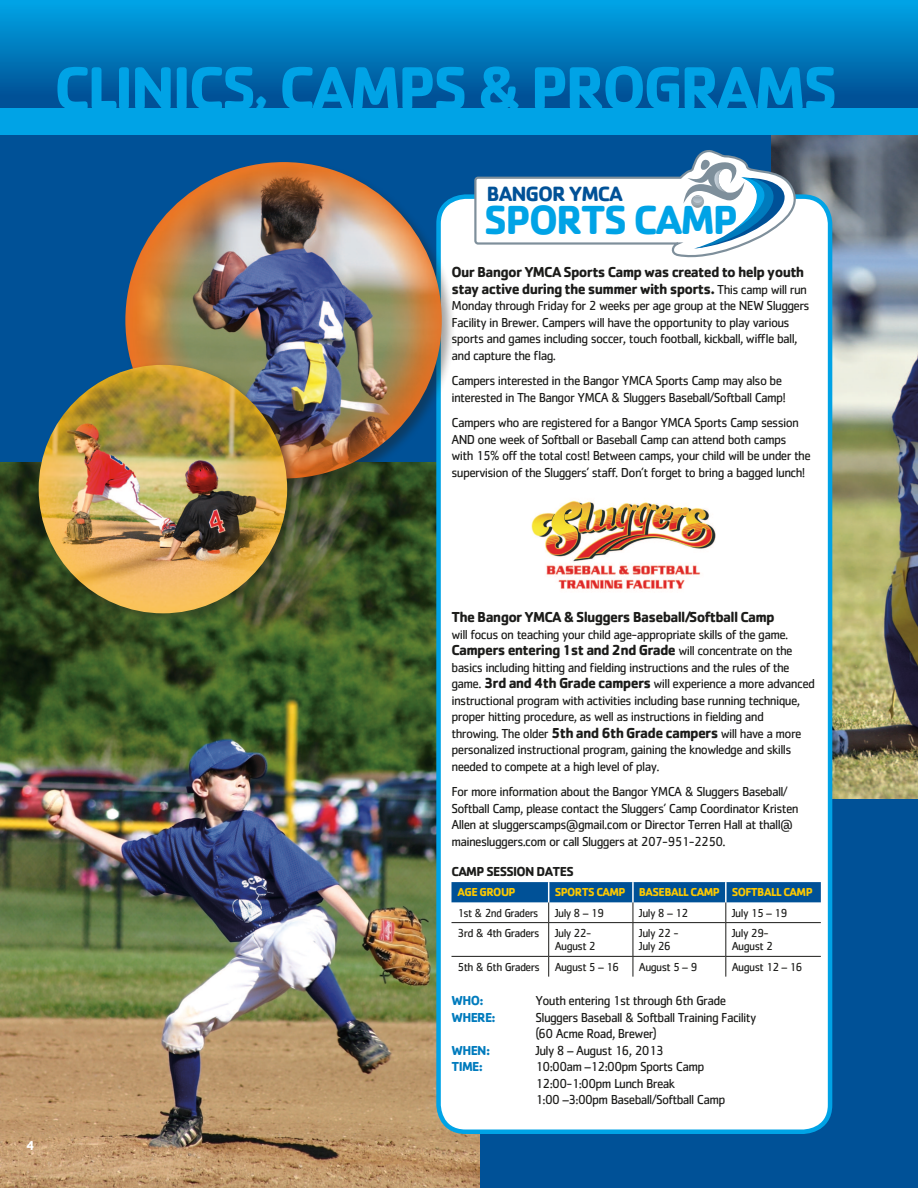
<style>
.page{position:relative;width:918px;height:1188px;background:#fff}
.page>*{position:absolute;margin:0;border:0;box-sizing:border-box;transform-origin:0 0}
.t1{font:700 63px "Cachet Std";letter-spacing:-.05em;color:#00a3e6}
.t2{font:700 42.15px "Cachet Std";letter-spacing:-.05em;color:#00a3e6}
.t3{font:700 21.45px "Cachet Std";letter-spacing:-.05em;color:#005197}
.t4{font:700 15px/16.5px "Cachet Std";letter-spacing:-.05em;color:#1c1c1a}
.t5{font:13.5px/16.5px "Cachet Std";letter-spacing:-.05em;color:#1c1c1a}
.t6{font:700 13.5px "Cachet Std";letter-spacing:-.05em;color:#007bbd}
.t7{font:700 13.5px "Cachet Std";letter-spacing:-.05em;color:#1c1c1a}
.t8{font:700 13.5px "Cachet Std";color:#fff}
.t9{font:12px/13.5px "Cachet Std";letter-spacing:-.05em;color:#1c1c1a}
.t10{font:700 12px "Cachet Std";letter-spacing:-.05em;color:#fdc900}
.t11{font:12px "Cachet Std";letter-spacing:-.05em;color:#1c1c1a;scale:.95 1}
.s1{font-size:48px}
.s2{font-weight:400;font-size:13.5px}
.s3{font-weight:700;font-size:15px}
</style>
<div class="page">
<div style="left:0;top:68px;width:918px;height:1120px;background:#005197"></div>
<img style="left:0;top:462px;width:479px;height:726px">
<img style="left:772px;top:135px;width:146px;height:664px">
<div style="left:0;top:0;width:918px;height:112px;background:linear-gradient(to bottom,#00a5e6,#00478c)"></div>
<div style="left:0;top:108px;width:918px;height:27px;background:#00a3e6"></div>
<div style="left:439px;top:197px;width:391px;height:935px;background:#fff;border-radius:27px"></div>
<div style="left:436px;top:194px;width:396px;height:940px;border:4px solid #00a3e6;border-radius:27px"></div>
<hr style="left:452px;top:922px;width:97px;height:1px;background:#1c1c1a">
<hr style="left:549px;top:922px;width:84px;height:1px;background:#1c1c1a">
<hr style="left:548px;top:923px;width:1px;height:33px;background:#1c1c1a">
<hr style="left:633px;top:922px;width:93px;height:1px;background:#1c1c1a">
<hr style="left:633px;top:923px;width:1px;height:33px;background:#1c1c1a">
<hr style="left:726px;top:922px;width:95px;height:1px;background:#1c1c1a">
<hr style="left:725px;top:923px;width:1px;height:33px;background:#1c1c1a">
<hr style="left:452px;top:956px;width:97px;height:1px;background:#1c1c1a">
<hr style="left:549px;top:956px;width:84px;height:1px;background:#1c1c1a">
<svg style="left:548px;top:957px;width:1px;height:20px"></svg>
<hr style="left:633px;top:956px;width:93px;height:1px;background:#1c1c1a">
<svg style="left:633px;top:957px;width:1px;height:20px"></svg>
<hr style="left:726px;top:956px;width:95px;height:1px;background:#1c1c1a">
<svg style="left:725px;top:957px;width:1px;height:20px"></svg>
<svg style="left:452px;top:882px;width:369px;height:40px"></svg>
<hr style="left:632px;top:882px;width:2px;height:20px;background:#fff">
<hr style="left:725px;top:882px;width:2px;height:20px;background:#fff">
<svg style="left:473px;top:147px;width:329px;height:111px"></svg>
<img style="left:531px;top:500px;width:184px;height:90px">
<div style="left:123px;top:160px;width:333px;height:333px;background:#1c1c1a;opacity:.4"></div>
<img style="left:125px;top:162px;width:317px;height:317px;border-radius:158px">
<div style="left:35px;top:361px;width:265px;height:265px;background:#1c1c1a;opacity:.4"></div>
<img style="left:39px;top:365px;width:248px;height:248px;border-radius:124px">
<h1 class="t1" style="left:54px;top:47px;width:785px">CLINICS<span class="s1">,</span> CAMPS &amp; PROGRAMS</h1>
<h3 class="t3" style="left:487px;top:180px;width:138px">BANGOR YMCA</h3>
<h2 class="t2" style="left:484px;top:193px;width:256px">SPORTS CAMP</h2>
<p class="t4" style="left:452px;top:263px;width:357px">Our Bangor YMCA Sports Camp was created to help youth stay active during the summer with sports. <span class="s2">This camp will run</span></p>
<p class="t5" style="left:451px;top:297px;width:360px">Monday through Friday for 2 weeks per age group at the NEW Sluggers Facility in Brewer. Campers will have the opportunity to play various sports and games including soccer, touch football, kickball, wiffle ball, and capture the flag.</p>
<p class="t5" style="left:451px;top:372px;width:336px">Campers interested in the Bangor YMCA Sports Camp may also be interested in The Bangor YMCA &amp; Sluggers Baseball/Softball Camp!</p>
<p class="t5" style="left:451px;top:414px;width:361px">Campers who are registered for a Bangor YMCA Sports Camp session AND one week of Softball or Baseball Camp can attend both camps with 15% off the total cost! Between camps, your child will be under the supervision of the Sluggers’ staff. Don’t forget to bring a bagged lunch!</p>
<p class="t8" style="left:26px;top:1137px;width:10px">4</p>
<p class="t4" style="left:452px;top:608px;width:325px">The Bangor YMCA &amp; Sluggers Baseball/Softball Camp</p>
<p class="t5" style="left:452px;top:626px;width:338px">will focus on teaching your child age-appropriate skills of the game.</p>
<p class="t4" style="left:452px;top:641px;width:343px">Campers entering 1st and 2nd Grade <span class="s2">will concentrate on the</span></p>
<p class="t5" style="left:451px;top:659px;width:365px">basics including hitting and fielding instructions and the rules of the game. <span class="s3">3rd and 4th Grade campers</span> will experience a more advanced instructional program with activities including base running technique, proper hitting procedure, as well as instructions in fielding and<br>throwing. The older <span class="s3">5th and 6th Grade campers</span> will have a more personalized instructional program, gaining the knowledge and skills needed to compete at a high level of play.</p>
<p class="t5" style="left:452px;top:783px;width:349px">For more information about the Bangor YMCA &amp; Sluggers Baseball/ Softball Camp, please contact the Sluggers’ Camp Coordinator Kristen Allen at sluggerscamps@gmail.com or Director Terren Hall at thall@ mainesluggers.com or call Sluggers at 207-951-2250.</p>
<p class="t7" style="left:452px;top:863px;width:124px">CAMP SESSION DATES</p>
<p class="t10" style="left:458px;top:885px;width:52px">AGE GROUP</p>
<p class="t10" style="left:555px;top:885px;width:258px">SPORTS CAMP BASEBALL CAMP SOFTBALL CAMP</p>
<p class="t11" style="left:458px;top:906px;width:87px">1st &amp; 2nd Graders</p>
<p class="t9" style="left:555px;top:906px;width:51px">July 8 – 19</p>
<p class="t9" style="left:639px;top:906px;width:51px">July 8 – 12</p>
<p class="t9" style="left:732px;top:906px;width:57px">July 15 – 19</p>
<p class="t9" style="left:457px;top:926px;width:84px">3rd &amp; 4th Graders</p>
<p class="t9" style="left:555px;top:926px;width:43px">July 22-<br>August 2</p>
<p class="t9" style="left:639px;top:926px;width:41px">July 22 -<br>July 26</p>
<p class="t9" style="left:732px;top:926px;width:43px">July 29-<br>August 2</p>
<p class="t9" style="left:457px;top:960px;width:163px">5th &amp; 6th Graders August 5 – 16</p>
<p class="t9" style="left:639px;top:960px;width:60px">August 5 – 9</p>
<p class="t9" style="left:732px;top:960px;width:73px">August 12 – 16</p>
<p class="t6" style="left:452px;top:992px;width:34px">WHO:</p>
<p class="t5" style="left:535px;top:992px;width:192px">Youth entering 1st through 6th Grade</p>
<p class="t6" style="left:452px;top:1008px;width:46px">WHERE:</p>
<p class="t5" style="left:535px;top:1009px;width:222px">Sluggers Baseball &amp; Softball Training Facility (60 Acme Road, Brewer)</p>
<p class="t6" style="left:451px;top:1041px;width:40px">WHEN:</p>
<p class="t5" style="left:535px;top:1042px;width:130px">July 8 – August 16, 2013</p>
<p class="t6" style="left:451px;top:1058px;width:33px">TIME:</p>
<p class="t5" style="left:535px;top:1058px;width:191px">10:00am –12:00pm Sports Camp<br>12:00-1:00pm Lunch Break<br>1:00 –3:00pm Baseball/Softball Camp</p>
</div>
